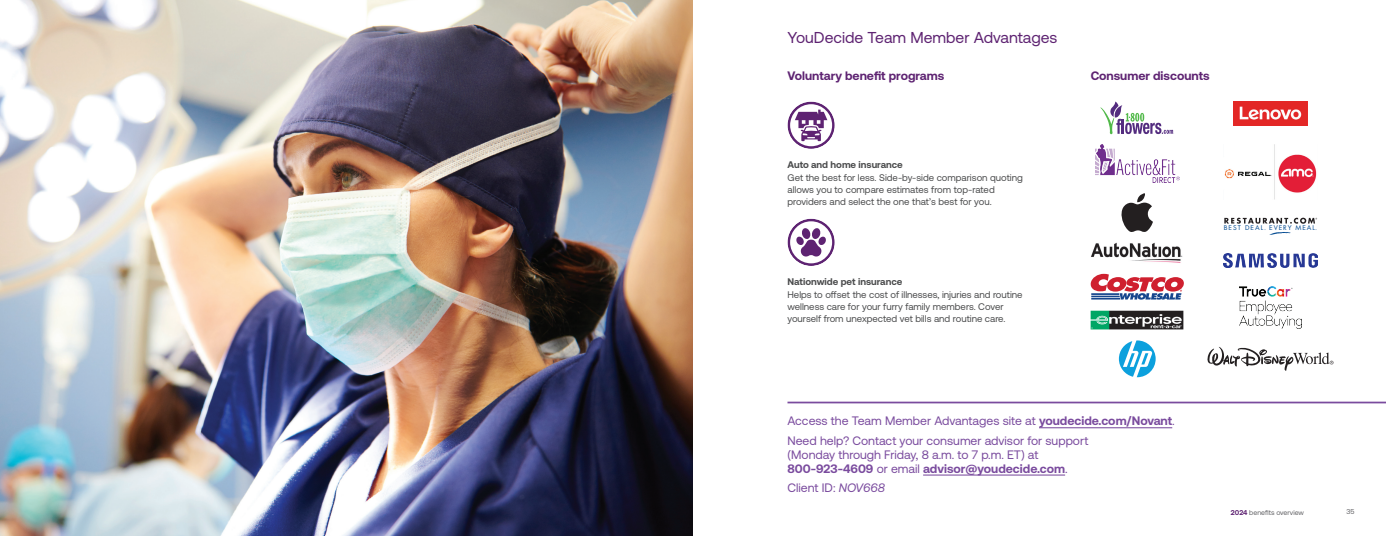
<style>
.page{position:relative;width:1386px;height:536px;background:#fff}
.page>*{position:absolute;margin:0;border:0;box-sizing:border-box;transform-origin:0 0}
.t1{font:15.75px "Aeonik";color:#5e2372}
.t2{font:12.25px/19.2px "Aeonik";color:#7a4b9e}
.t3{font:700 12.25px "Aeonik";color:#5e2372}
.t4{font:9.62px/12.2px "Aeonik";color:#4b4c4d}
.t5{font:700 9.62px "Aeonik";color:#4b4c4d}
.t6{font:7px "Aeonik";color:#636366}
.t7{font:6.39px "Futura";letter-spacing:.145em;color:#014990;scale:1.04 1}
.s1{font-weight:700}
.s2{font-style:italic}
.s3{font-weight:700;color:#5e2372}
</style>
<div class="page">
<img style="left:0;top:0;width:693px;height:536px">
<svg style="left:788px;top:102px;width:47px;height:47px"></svg>
<svg style="left:788px;top:218px;width:47px;height:48px"></svg>
<hr style="left:1039px;top:427px;width:133px;height:1px;background:#7a4b9e">
<hr style="left:923px;top:474px;width:142px;height:1px;background:#7a4b9e">
<hr style="left:788px;top:401px;width:598px;height:2px;background:#7a4b9e">
<img style="left:1091px;top:310px;width:93px;height:20px">
<svg style="left:1101px;top:102px;width:73px;height:32px"></svg>
<img style="left:1095px;top:145px;width:84px;height:37px">
<svg style="left:1122px;top:193px;width:31px;height:39px"></svg>
<img style="left:1091px;top:242px;width:92px;height:21px">
<svg style="left:1091px;top:274px;width:93px;height:25px"></svg>
<svg style="left:1119px;top:340px;width:37px;height:37px"></svg>
<img style="left:1239px;top:286px;width:63px;height:42px">
<img style="left:1234px;top:102px;width:73px;height:24px">
<svg style="left:1269px;top:232px;width:22px;height:3px"></svg>
<svg style="left:1224px;top:217px;width:93px;height:7px"></svg>
<img style="left:1224px;top:253px;width:93px;height:15px">
<svg style="left:1208px;top:347px;width:126px;height:24px"></svg>
<img style="left:1224px;top:144px;width:93px;height:55px">
<h1 class="t1" style="left:788px;top:28px;width:271px">YouDecide Team Member Advantages</h1>
<p class="t3" style="left:788px;top:69px;width:158px">Voluntary benefit programs</p>
<p class="t3" style="left:1091px;top:69px;width:121px">Consumer discounts</p>
<p class="t5" style="left:788px;top:159px;width:117px">Auto and home insurance</p>
<p class="t4" style="left:788px;top:171px;width:237px">Get the best for less. Side-by-side comparison quoting allows you to compare estimates from top-rated providers and select the one that’s best for you.</p>
<p class="t5" style="left:788px;top:276px;width:116px">Nationwide pet insurance</p>
<p class="t4" style="left:788px;top:288px;width:237px">Helps to offset the cost of illnesses, injuries and routine wellness care for your furry family members. Cover yourself from unexpected vet bills and routine care.</p>
<p class="t7" style="left:1224px;top:224px;width:91px">BEST DEAL. EVERY MEAL.</p>
<p class="t2" style="left:788px;top:411px;width:389px">Access the Team Member Advantages site at <span class="s1">youdecide.com/Novant</span>.<br>Need help? Contact your consumer advisor for support</p>
<p class="t2" style="left:788px;top:447px;width:282px;line-height:14px">(Monday through Friday, 8 a.m. to 7 p.m. ET) at<br><span class="s1">800‑923‑4609</span> or email <span class="s1">advisor@youdecide.com</span>.</p>
<p class="t2" style="left:788px;top:478px;width:99px">Client ID: <span class="s2">NOV668</span></p>
<p class="t6" style="left:1231px;top:508px;width:75px"><span class="s3">2024</span> benefits overview</p>
<p class="t6" style="left:1347px;top:508px;width:9px">35</p>
</div>
